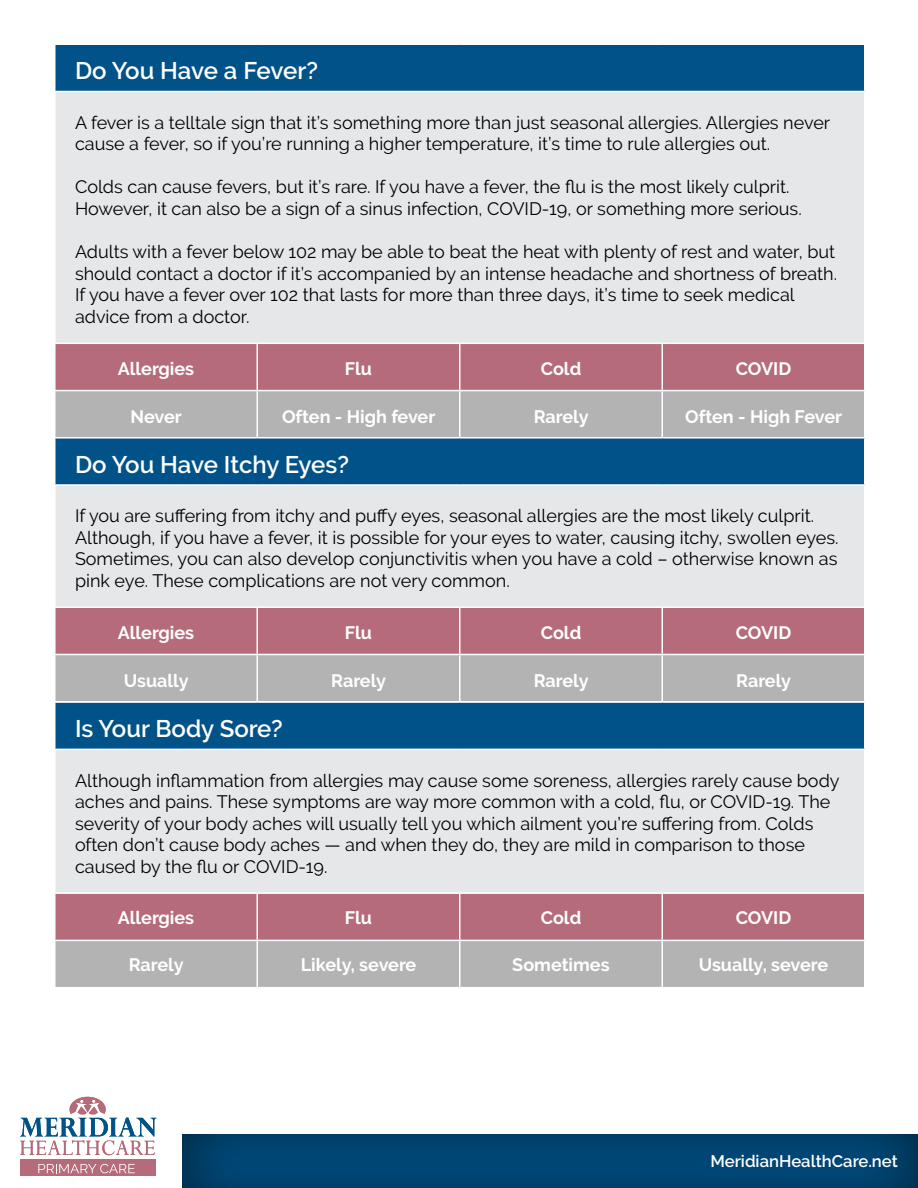
<style>
.page{position:relative;width:918px;height:1188px;background:#fff}
.page>*{position:absolute;margin:0;border:0;box-sizing:border-box;transform-origin:0 0}
.t1{font:600 24px "Raleway";letter-spacing:-.005em;color:#fff}
.t2{font:18px/21.6px "Raleway";color:#000}
.t3{font:700 18px "Raleway";color:#fff}
.t4{font:600 16.65px "Raleway";color:#fff}
</style>
<div class="page">
<div style="left:55px;top:44px;width:810px;height:48px;background:#005288"></div>
<div style="left:55px;top:92px;width:810px;height:251px;background:#e6e7e8"></div>
<svg style="left:56px;top:344px;width:808px;height:93px;background:#b48f96"></svg>
<hr style="left:54px;top:44px;width:203px;height:1px;background:#fff">
<hr style="left:54px;top:45px;width:2px;height:46px;background:#fff">
<hr style="left:257px;top:44px;width:203px;height:1px;background:#fff">
<hr style="left:460px;top:44px;width:202px;height:1px;background:#fff">
<hr style="left:662px;top:44px;width:204px;height:1px;background:#fff">
<hr style="left:864px;top:45px;width:2px;height:46px;background:#fff">
<hr style="left:54px;top:91px;width:203px;height:1px;background:#fff">
<hr style="left:54px;top:92px;width:2px;height:251px;background:#fff">
<hr style="left:257px;top:91px;width:203px;height:1px;background:#fff">
<hr style="left:460px;top:91px;width:202px;height:1px;background:#fff">
<hr style="left:662px;top:91px;width:204px;height:1px;background:#fff">
<hr style="left:864px;top:92px;width:2px;height:251px;background:#fff">
<hr style="left:256px;top:344px;width:2px;height:46px;background:#fff">
<hr style="left:459px;top:344px;width:1px;height:46px;background:#fff">
<hr style="left:662px;top:344px;width:1px;height:46px;background:#fff">
<hr style="left:54px;top:390px;width:203px;height:1px;background:#fff">
<hr style="left:257px;top:390px;width:203px;height:1px;background:#fff">
<hr style="left:256px;top:391px;width:2px;height:46px;background:#fff">
<hr style="left:460px;top:390px;width:202px;height:1px;background:#fff">
<hr style="left:459px;top:391px;width:1px;height:46px;background:#fff">
<hr style="left:662px;top:390px;width:204px;height:1px;background:#fff">
<hr style="left:662px;top:391px;width:1px;height:46px;background:#fff">
<div style="left:55px;top:438px;width:810px;height:47px;background:#005288"></div>
<div style="left:55px;top:485px;width:810px;height:122px;background:#e6e7e8"></div>
<svg style="left:56px;top:608px;width:808px;height:93px;background:#b48f96"></svg>
<hr style="left:54px;top:437px;width:203px;height:2px;background:#fff">
<hr style="left:54px;top:439px;width:2px;height:45px;background:#fff">
<hr style="left:257px;top:437px;width:203px;height:2px;background:#fff">
<hr style="left:460px;top:437px;width:202px;height:2px;background:#fff">
<hr style="left:662px;top:437px;width:204px;height:2px;background:#fff">
<hr style="left:864px;top:439px;width:2px;height:45px;background:#fff">
<hr style="left:54px;top:484px;width:203px;height:2px;background:#fff">
<hr style="left:54px;top:486px;width:2px;height:120px;background:#fff">
<hr style="left:257px;top:484px;width:203px;height:2px;background:#fff">
<hr style="left:460px;top:484px;width:202px;height:2px;background:#fff">
<hr style="left:662px;top:484px;width:204px;height:2px;background:#fff">
<hr style="left:864px;top:486px;width:2px;height:120px;background:#fff">
<hr style="left:54px;top:606px;width:203px;height:2px;background:#fff">
<hr style="left:257px;top:606px;width:203px;height:2px;background:#fff">
<hr style="left:256px;top:608px;width:2px;height:46px;background:#fff">
<hr style="left:460px;top:606px;width:202px;height:2px;background:#fff">
<hr style="left:459px;top:608px;width:1px;height:46px;background:#fff">
<hr style="left:662px;top:606px;width:204px;height:2px;background:#fff">
<hr style="left:662px;top:608px;width:1px;height:46px;background:#fff">
<hr style="left:54px;top:654px;width:203px;height:1px;background:#fff">
<hr style="left:257px;top:654px;width:203px;height:1px;background:#fff">
<hr style="left:256px;top:655px;width:2px;height:46px;background:#fff">
<hr style="left:460px;top:654px;width:202px;height:1px;background:#fff">
<hr style="left:459px;top:655px;width:1px;height:46px;background:#fff">
<hr style="left:662px;top:654px;width:204px;height:1px;background:#fff">
<hr style="left:662px;top:655px;width:1px;height:46px;background:#fff">
<div style="left:55px;top:702px;width:810px;height:47px;background:#005288"></div>
<div style="left:55px;top:749px;width:810px;height:144px;background:#e6e7e8"></div>
<svg style="left:56px;top:894px;width:808px;height:93px;background:#b48f96"></svg>
<hr style="left:54px;top:701px;width:203px;height:2px;background:#fff">
<hr style="left:54px;top:703px;width:2px;height:46px;background:#fff">
<hr style="left:257px;top:701px;width:203px;height:2px;background:#fff">
<hr style="left:460px;top:701px;width:202px;height:2px;background:#fff">
<hr style="left:662px;top:701px;width:204px;height:2px;background:#fff">
<hr style="left:864px;top:703px;width:2px;height:46px;background:#fff">
<hr style="left:54px;top:749px;width:203px;height:1px;background:#fff">
<hr style="left:54px;top:750px;width:2px;height:142px;background:#fff">
<hr style="left:257px;top:749px;width:203px;height:1px;background:#fff">
<hr style="left:460px;top:749px;width:202px;height:1px;background:#fff">
<hr style="left:662px;top:749px;width:204px;height:1px;background:#fff">
<hr style="left:864px;top:750px;width:2px;height:142px;background:#fff">
<hr style="left:54px;top:892px;width:203px;height:2px;background:#fff">
<hr style="left:257px;top:892px;width:203px;height:2px;background:#fff">
<hr style="left:256px;top:894px;width:2px;height:46px;background:#fff">
<hr style="left:460px;top:892px;width:202px;height:2px;background:#fff">
<hr style="left:459px;top:894px;width:1px;height:46px;background:#fff">
<hr style="left:662px;top:892px;width:204px;height:2px;background:#fff">
<hr style="left:662px;top:894px;width:1px;height:46px;background:#fff">
<hr style="left:54px;top:940px;width:203px;height:1px;background:#fff">
<hr style="left:257px;top:940px;width:203px;height:1px;background:#fff">
<hr style="left:256px;top:941px;width:2px;height:46px;background:#fff">
<hr style="left:460px;top:940px;width:202px;height:1px;background:#fff">
<hr style="left:459px;top:941px;width:1px;height:46px;background:#fff">
<hr style="left:662px;top:940px;width:204px;height:1px;background:#fff">
<hr style="left:662px;top:941px;width:1px;height:46px;background:#fff">
<div style="left:168px;top:1122px;width:750px;height:66px;background:#000;opacity:.62"></div>
<svg style="left:20px;top:1097px;width:137px;height:58px"></svg>
<div style="left:21px;top:1160px;width:135px;height:16px;background:#b56b79"></div>
<svg style="left:38px;top:1164px;width:97px;height:9px"></svg>
<h1 class="t1" style="left:75px;top:57px;width:244px">Do You Have a Fever?</h1>
<p class="t2" style="left:75px;top:111px;width:757px">A fever is a telltale sign that it’s something more than just seasonal allergies. Allergies never cause a fever, so if you’re running a higher temperature, it’s time to rule allergies out.</p>
<p class="t2" style="left:75px;top:176px;width:728px">Colds can cause fevers, but it’s rare. If you have a fever, the flu is the most likely culprit.<br>However, it can also be a sign of a sinus infection, COVID-19, or something more serious.</p>
<p class="t2" style="left:75px;top:241px;width:764px">Adults with a fever below 102℉ may be able to beat the heat with plenty of rest and water, but should contact a doctor if it’s accompanied by an intense headache and shortness of breath.<br>If you have a fever over 102℉ that lasts for more than three days, it’s time to seek medical advice from a doctor.</p>
<p class="t3" style="left:118px;top:359px;width:78px">Allergies</p>
<p class="t3" style="left:345px;top:359px;width:29px">Flu</p>
<p class="t3" style="left:541px;top:359px;width:42px">Cold</p>
<p class="t3" style="left:736px;top:359px;width:57px">COVID</p>
<p class="t3" style="left:130px;top:406px;width:53px">Never</p>
<p class="t3" style="left:282px;top:406px;width:155px">Often - High fever</p>
<p class="t3" style="left:534px;top:406px;width:56px">Rarely</p>
<p class="t3" style="left:685px;top:406px;width:158px">Often - High Fever</p>
<h1 class="t1" style="left:75px;top:450px;width:276px">Do You Have Itchy Eyes?</h1>
<p class="t2" style="left:75px;top:505px;width:765px">If you are suffering from itchy and puffy eyes, seasonal allergies are the most likely culprit.<br>Although, if you have a fever, it is possible for your eyes to water, causing itchy, swollen eyes.<br>Sometimes, you can also develop conjunctivitis when you have a cold – otherwise known as pink eye. These complications are not very common.</p>
<p class="t3" style="left:118px;top:623px;width:78px">Allergies</p>
<p class="t3" style="left:345px;top:623px;width:29px">Flu</p>
<p class="t3" style="left:541px;top:623px;width:42px">Cold</p>
<p class="t3" style="left:736px;top:623px;width:57px">COVID</p>
<p class="t3" style="left:124px;top:670px;width:66px">Usually</p>
<p class="t3" style="left:331px;top:670px;width:56px">Rarely</p>
<p class="t3" style="left:534px;top:670px;width:56px">Rarely</p>
<p class="t3" style="left:736px;top:670px;width:56px">Rarely</p>
<h1 class="t1" style="left:75px;top:715px;width:209px">Is Your Body Sore?</h1>
<p class="t2" style="left:75px;top:769px;width:766px">Although inflammation from allergies may cause some soreness, allergies rarely cause body aches and pains. These symptoms are way more common with a cold, flu, or COVID-19. The severity of your body aches will usually tell you which ailment you’re suffering from. Colds often don’t cause body aches — and when they do, they are mild in comparison to those caused by the flu or COVID-19.</p>
<p class="t3" style="left:118px;top:907px;width:78px">Allergies</p>
<p class="t3" style="left:345px;top:907px;width:29px">Flu</p>
<p class="t3" style="left:541px;top:907px;width:42px">Cold</p>
<p class="t3" style="left:736px;top:907px;width:57px">COVID</p>
<p class="t3" style="left:129px;top:954px;width:56px">Rarely</p>
<p class="t3" style="left:301px;top:954px;width:117px">Likely, severe</p>
<p class="t3" style="left:512px;top:954px;width:99px">Sometimes</p>
<p class="t3" style="left:699px;top:954px;width:131px">Usually, severe</p>
<p class="t4" style="left:710px;top:1151px;width:189px">MeridianHealthCare.net</p>
</div>
